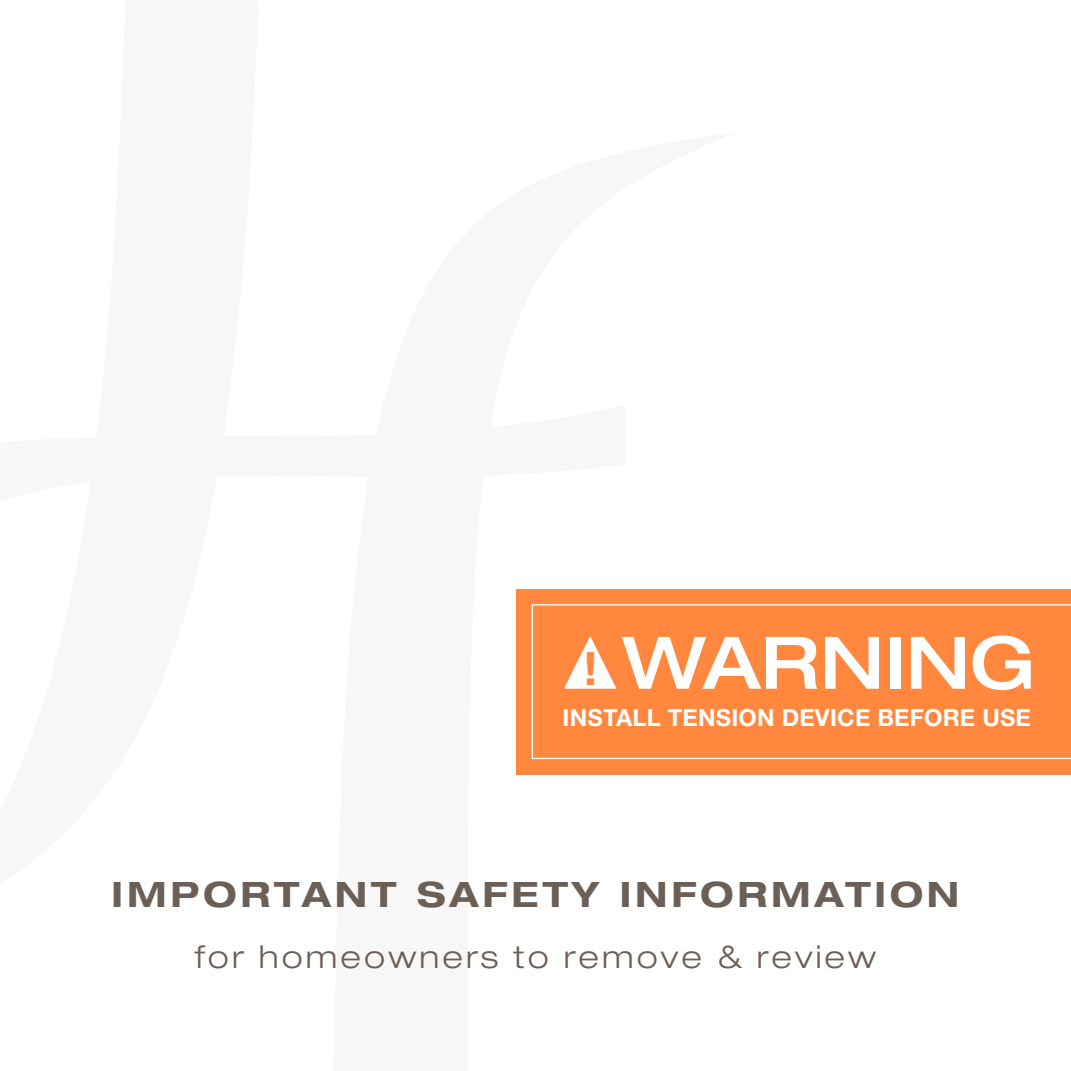
<style>
.page{position:relative;width:1071px;height:1071px;background:#fff}
.page>*{position:absolute;margin:0;border:0;box-sizing:border-box;transform-origin:0 0}
.t1{font:500 expanded 72.45px "Helvetica Neue LT Std";color:#fff}
.t2{font:500 expanded 46.2px "Helvetica Neue LT Std";color:#ff873e}
.t3{font:700 expanded 35px "Helvetica Neue LT Std";letter-spacing:.11em;color:#6c5f55}
.t4{font:300 expanded 31.5px "Helvetica Neue LT Std";letter-spacing:.1em;color:#6c5f55}
.t5{font:700 23.8px "Helvetica Neue LT Std";letter-spacing:.01em;color:#fff}
</style>
<div class="page">
<div style="left:517px;top:589px;width:554px;height:185px;background:#ff873e"></div>
<svg style="left:532px;top:604px;width:539px;height:155px"></svg>
<svg style="left:564px;top:637px;width:52px;height:52px"></svg>
<p class="t1" style="left:622px;top:618px;width:415px">WARNING</p>
<p class="t5" style="left:563px;top:703px;width:470px">INSTALL TENSION DEVICE BEFORE USE</p>
<p class="t2" style="left:583px;top:639px;width:18px">!</p>
<p class="t3" style="left:112px;top:873px;width:849px">IMPORTANT SAFETY INFORMATION</p>
<p class="t4" style="left:195px;top:938px;width:683px">for homeowners to remove &amp; review</p>
</div>
